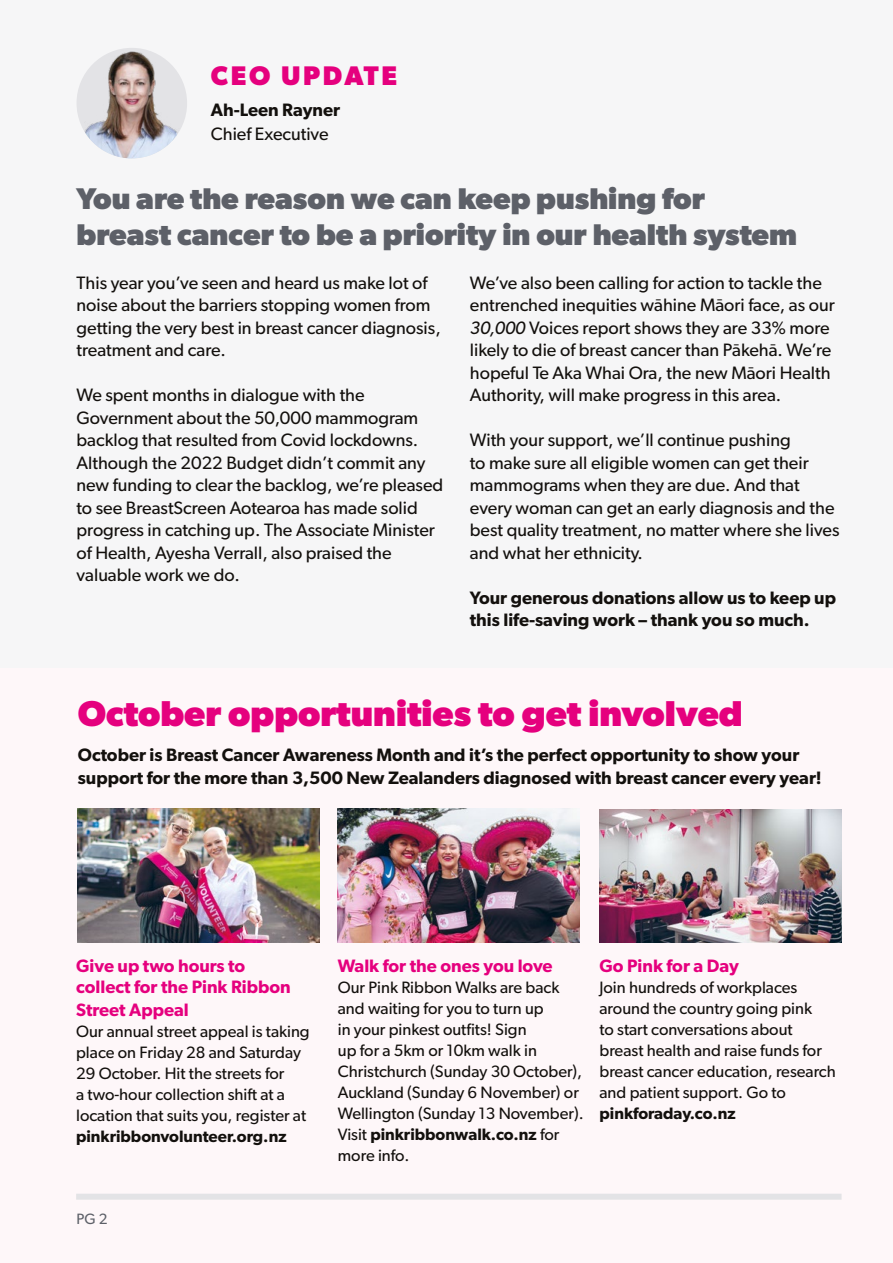
<style>
.page{position:relative;width:893px;height:1263px;background:#fff}
.page>*{position:absolute;margin:0;border:0;box-sizing:border-box;transform-origin:0 0}
.t1{font:700 36px "Gibson";color:#e5007e}
.t2{font:700 30px/36px "Gibson";color:#5d6068}
.t3{font:700 27px "Gibson";letter-spacing:.1em;color:#e5007e}
.t4{font:18px/22.5px "Gibson";color:#13100d}
.t5{font:600 18px/22.5px "Gibson";color:#13100d}
.t6{font:600 18px/22px "Gibson";color:#e5007e}
.t7{font:16.5px/21px "Gibson";color:#13100d}
.t8{font:600 16.5px "Gibson";color:#13100d}
.t9{font:15px "Gibson";color:#5d6068}
.s1{font-style:italic}
.s2{font-weight:600}
</style>
<div class="page">
<div style="left:0;top:0;width:893px;height:668px;background:#f6f6f7"></div>
<div style="left:0;top:668px;width:893px;height:595px;background:#fef7f9"></div>
<img style="left:77px;top:50px;width:110px;height:108px">
<img style="left:600px;top:809px;width:242px;height:134px">
<img style="left:78px;top:809px;width:242px;height:134px">
<img style="left:338px;top:809px;width:242px;height:134px">
<div style="left:76px;top:1194px;width:766px;height:6px;background:#e3e3e6"></div>
<h3 class="t3" style="left:211px;top:60px;width:188px">CEO UPDATE</h3>
<p class="t5" style="left:211px;top:98px;width:131px">Ah-Leen Rayner</p>
<p class="t4" style="left:211px;top:123px;width:119px">Chief Executive</p>
<h2 class="t2" style="left:77px;top:180px;width:722px">You are the reason we can keep pushing for breast cancer to be a priority in our health system</h2>
<p class="t4" style="left:77px;top:271px;width:366px">This year you’ve seen and heard us make lot of noise about the barriers stopping women from getting the very best in breast cancer diagnosis, treatment and care.</p>
<p class="t4" style="left:77px;top:384px;width:368px">We spent months in dialogue with the Government about the 50,000 mammogram backlog that resulted from Covid lockdowns.<br>Although the 2022 Budget didn’t commit any new funding to clear the backlog, we’re pleased to see BreastScreen Aotearoa has made solid progress in catching up. The Associate Minister of Health, Ayesha Verrall, also praised the valuable work we do.</p>
<p class="t4" style="left:470px;top:271px;width:366px">We’ve also been calling for action to tackle the entrenched inequities wāhine Māori face, as our <span class="s1">30,000</span> Voices report shows they are 33% more likely to die of breast cancer than Pākehā. We’re hopeful Te Aka Whai Ora, the new Māori Health Authority, will make progress in this area.</p>
<p class="t4" style="left:470px;top:429px;width:371px">With your support, we’ll continue pushing<br>to make sure all eligible women can get their mammograms when they are due. And that every woman can get an early diagnosis and the best quality treatment, no matter where she lives and what her ethnicity.</p>
<p class="t5" style="left:470px;top:586px;width:368px">Your generous donations allow us to keep up this life-saving work – thank you so much.</p>
<h1 class="t1" style="left:78px;top:692px;width:666px">October opportunities to get involved</h1>
<p class="t5" style="left:78px;top:743px;width:745px">October is Breast Cancer Awareness Month and it’s the perfect opportunity to show your support for the more than 3,500 New Zealanders diagnosed with breast cancer every year!</p>
<p class="t6" style="left:76px;top:954px;width:216px">Give up two hours to collect for the Pink Ribbon<br>Street Appeal</p>
<p class="t7" style="left:76px;top:1020px;width:235px">Our annual street appeal is taking place on Friday 28 and Saturday<br>29 October. Hit the streets for<br>a two-hour collection shift at a location that suits you, register at</p>
<p class="t8" style="left:76px;top:1126px;width:212px">pinkribbonvolunteer.org.nz</p>
<p class="t9" style="left:77px;top:1210px;width:32px">PG 2</p>
<p class="t6" style="left:338px;top:954px;width:216px">Walk for the ones you love</p>
<p class="t7" style="left:338px;top:976px;width:247px">Our Pink Ribbon Walks are back and waiting for you to turn up<br>in your pinkest outfits! Sign<br>up for a 5km or 10km walk in<br>Christchurch (Sunday 30 October),<br>Auckland (Sunday 6 November) or<br>Wellington (Sunday 13 November).<br>Visit <span class="s2">pinkribbonwalk.co.nz</span> for more info.</p>
<p class="t6" style="left:599px;top:954px;width:141px">Go Pink for a Day</p>
<p class="t7" style="left:599px;top:976px;width:238px">Join hundreds of workplaces around the country going pink<br>to start conversations about breast health and raise funds for breast cancer education, research and patient support. Go to</p>
<p class="t8" style="left:599px;top:1103px;width:138px">pinkforaday.co.nz</p>
</div>
